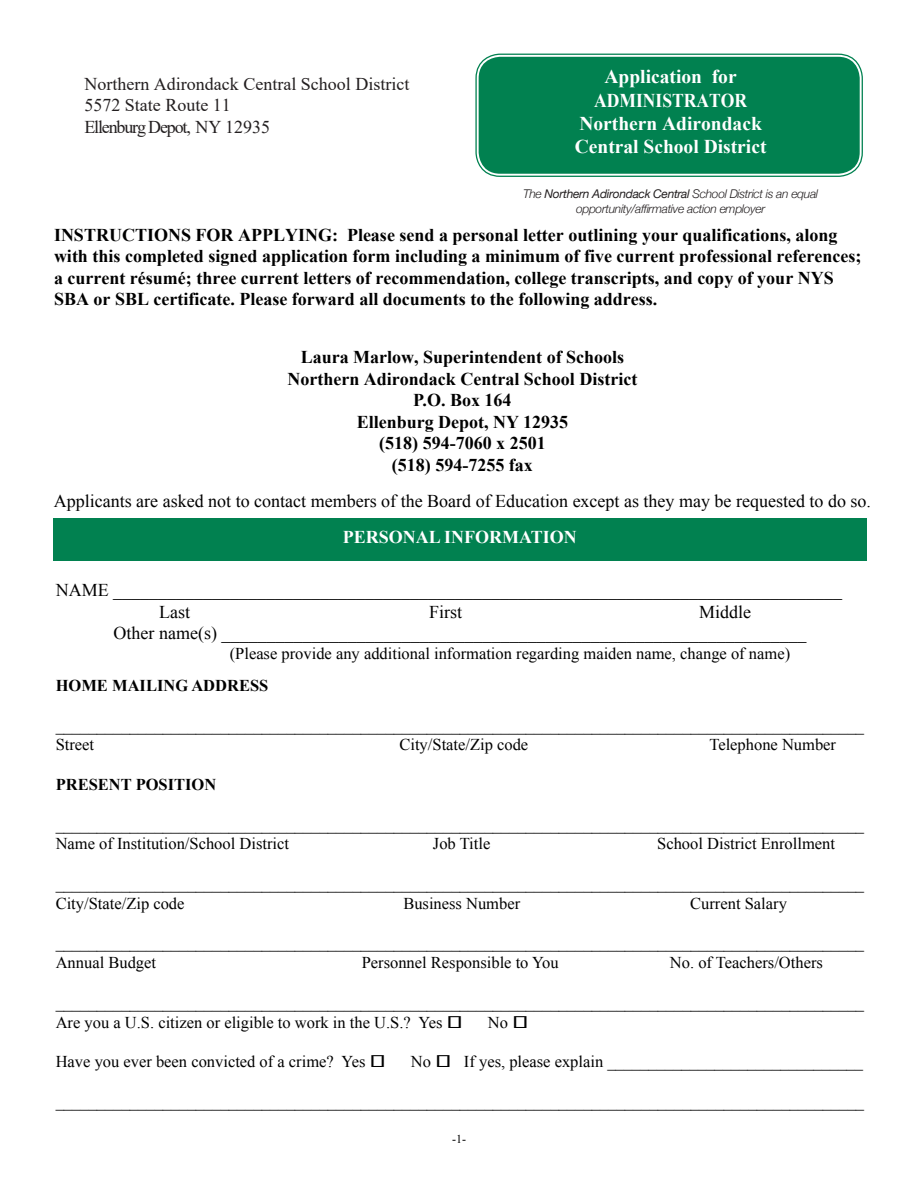
<style>
.page{position:relative;width:918px;height:1188px;background:#fff}
.page>*{position:absolute;margin:0;border:0;box-sizing:border-box;transform-origin:0 0}
.t1{font:700 19.5px/23.4px "Times New Roman";color:#fff}
.t2{font:700 19.5px "Times New Roman";color:#fff;scale:.9 1}
.t3{font:700 18px/21.6px "Times New Roman";color:#000}
.t4{font:18px/21.6px "Times New Roman";color:#000}
.t5{font:18px/21.6px "Times New Roman";color:#231f20}
.t6{font:700 18px "Times New Roman";color:#fff}
.t7{font:16.5px/19.8px "Times New Roman";color:#000}
.t8{font:700 16.5px "Times New Roman";color:#000}
.t9{font:italic 300 12px/14.2px "Helvetica Neue";letter-spacing:-.025em;color:#231f20;text-align:center}
.t10{font:12px "Times New Roman";color:#000}
.s1{font-weight:400}
.s2{font-style:inherit}
</style>
<div class="page">
<div style="left:480px;top:58px;width:378px;height:114px;background:#018150;border-radius:20px"></div>
<div style="left:475px;top:54px;width:388px;height:123px;border:1px solid #018150;border-radius:24px"></div>
<div style="left:479px;top:57px;width:381px;height:117px;border:3px solid #018150;border-radius:20px"></div>
<div style="left:483px;top:61px;width:372px;height:108px;border:1px solid #018150;border-radius:16px"></div>
<div style="left:53px;top:518px;width:813px;height:43px;background:#018150"></div>
<p class="t5" style="left:84px;top:72px;width:326px">Northern Adirondack Central School District<br>5572 State Route 11<br>Ellenburg Depot, NY 12935</p>
<p class="t1" style="left:605px;top:64px;width:134px">Application for</p>
<p class="t2" style="left:594px;top:86px;width:172px">ADMINISTRATOR</p>
<p class="t1" style="left:575px;top:111px;width:193px">Northern Adirondack<br>Central School District</p>
<p class="t9" style="left:523px;top:187px;width:297px">The <span class="s1">Northern Adirondack Central</span> School District is an equal opportunity/affirmative action employer</p>
<p class="t3" style="left:54px;top:223px;width:809px">INSTRUCTIONS FOR APPLYING: Please send a personal letter outlining your qualifications, along with this completed signed application form including a minimum of five current professional references; a current résumé; three current letters of recommendation, college transcripts, and copy of your NYS S<span class="s2">B</span>A or S<span class="s2">B</span>L certificate. Please forward <span class="s2">all documents</span> to the following address<span class="s2">.</span></p>
<p class="t3" style="left:287px;top:346px;width:351px;text-align:center"><span class="s2">Laura Marlow</span>, <span class="s2">Superintendent of Schools<br></span>Northern Adirondack Central School District<br>P.O. Box 164<br>Ellenburg Depot, NY 12935<br>(518) 594-7060 x 2501<br>(518) 594-7255 fax</p>
<p class="t4" style="left:54px;top:490px;width:819px">Applicants are asked not to contact members of the Board of Education except as they may be requested to do so.</p>
<p class="t6" style="left:343px;top:524px;width:236px">PERSONAL INFORMATION</p>
<p class="t4" style="left:159px;top:579px;width:684px;text-indent:-103px">NAME _________________________________________________________________________________<br>Last</p>
<p class="t4" style="left:114px;top:600px;width:694px;text-indent:586px">Middle<br>Other name(s) _________________________________________________________________</p>
<p class="t7" style="left:230px;top:643px;width:562px">(Please provide any additional information regarding maiden name, change of name)</p>
<p class="t4" style="left:429px;top:600px;width:35px">First</p>
<p class="t8" style="left:56px;top:674px;width:214px">HOME MAILING ADDRESS</p>
<p class="t7" style="left:56px;top:715px;width:810px">__________________________________________________________________________________________________<br>Street</p>
<p class="t7" style="left:399px;top:735px;width:130px">City/State/Zip code</p>
<p class="t7" style="left:709px;top:735px;width:128px">Telephone Number</p>
<p class="t8" style="left:56px;top:773px;width:162px">PRESENT POSITION</p>
<p class="t7" style="left:56px;top:814px;width:810px">__________________________________________________________________________________________________<br>Name of Institution/School District</p>
<p class="t7" style="left:433px;top:834px;width:59px">Job Title</p>
<p class="t7" style="left:657px;top:834px;width:179px">School District Enrollment</p>
<p class="t7" style="left:56px;top:873px;width:810px">__________________________________________________________________________________________________<br>City/State/Zip code</p>
<p class="t7" style="left:403px;top:893px;width:118px">Business Number</p>
<p class="t7" style="left:690px;top:893px;width:98px">Current Salary</p>
<p class="t7" style="left:56px;top:933px;width:810px">__________________________________________________________________________________________________<br>Annual Budget</p>
<p class="t7" style="left:362px;top:952px;width:199px">Personnel Responsible to You</p>
<p class="t7" style="left:670px;top:952px;width:154px">No. of Teachers/Others</p>
<p class="t7" style="left:56px;top:992px;width:810px">__________________________________________________________________________________________________<br>Are you a U.S. citizen or eligible to work in the U.S.? Yes •</p>
<p class="t7" style="left:488px;top:1012px;width:42px">No •</p>
<p class="t7" style="left:56px;top:1051px;width:332px">Have you ever been convicted of a crime? Yes •</p>
<p class="t7" style="left:411px;top:1051px;width:454px">No • If yes, please explain _______________________________</p>
<p class="t7" style="left:56px;top:1091px;width:810px">__________________________________________________________________________________________________</p>
<p class="t10" style="left:452px;top:1131px;width:15px">-1-</p>
</div>
